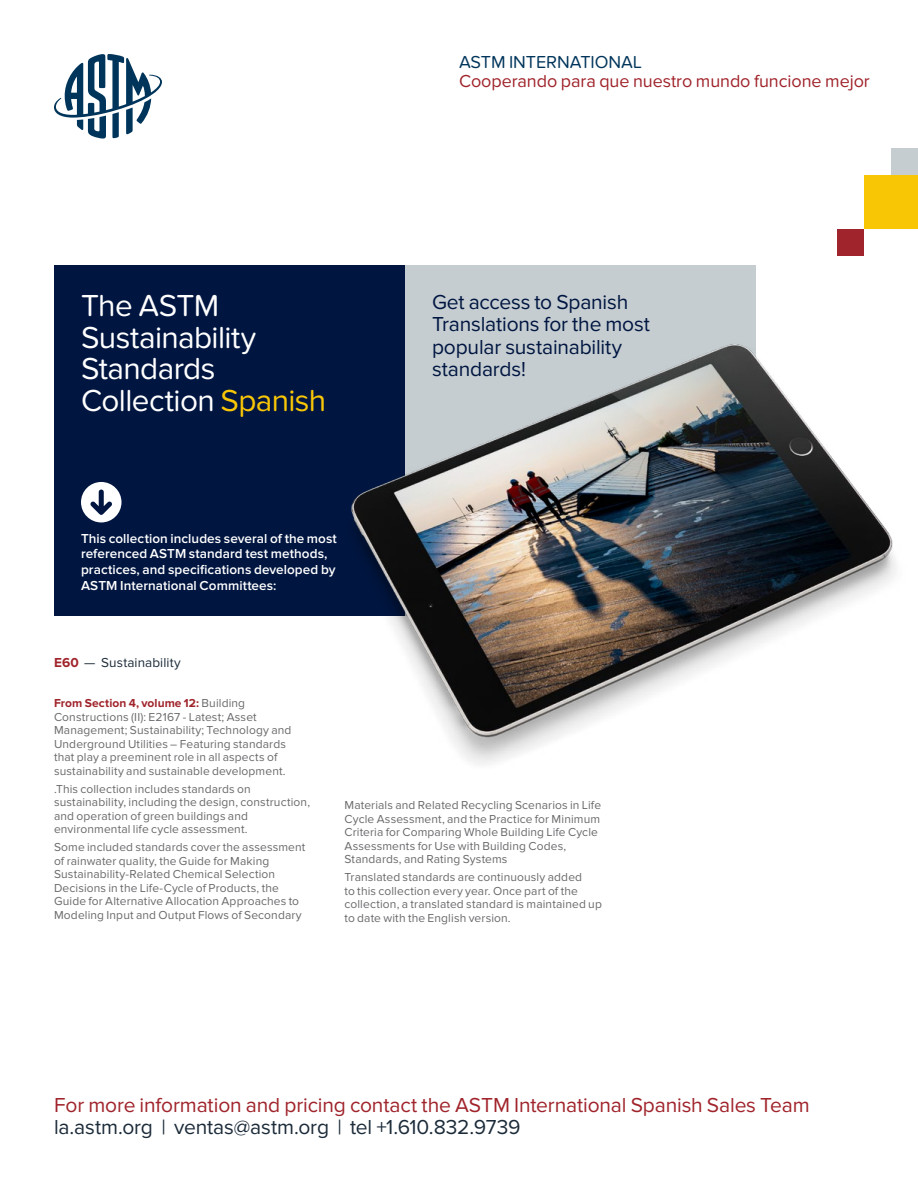
<style>
.page{position:relative;width:918px;height:1188px;background:#fff}
.page>*{position:absolute;margin:0;border:0;box-sizing:border-box;transform-origin:0 0}
.Title_20_20pt_Soft_R{font:31.5px/31.5px "Proxima Nova Soft";letter-spacing:-.02em;color:#fff}
._14_15pt_Regular{font:21px/22.5px "Proxima Nova";letter-spacing:-.005em;color:#a0242b}
.Name_and_strapline_1{font:21px/22.5px "Proxima Nova";letter-spacing:-.01em;color:#001641}
.astm_org_12_13pt_Sof{font:18px/19.5px "Proxima Nova Soft";letter-spacing:-.005em;color:#a0242b}
.Body_Text_9_10_5pt_R{font:600 13.5px/15.8px "Proxima Nova";letter-spacing:.005em;color:#fff}
.Body_Text_9_10_5pt_L{font:13.5px "Proxima Nova";letter-spacing:.005em;color:#1c2b39}
.Body_Text_8_9pt_Regu{font:12px/13.5px "Proxima Nova";letter-spacing:.01em;color:#696a6d}
.s1{color:#f9c606}
.s2{color:#00355b}
.s3{font-weight:700;color:#a0242b}
.s4{color:#1c2b39}
</style>
<div class="page">
<div style="left:405px;top:265px;width:351px;height:351px;background:#c6cdd1"></div>
<div style="left:54px;top:265px;width:351px;height:351px;background:#001641"></div>
<svg style="left:54px;top:54px;width:108px;height:85px"></svg>
<svg style="left:81px;top:482px;width:41px;height:40px"></svg>
<img style="left:351px;top:344px;width:545px;height:421px">
<div style="left:864px;top:176px;width:54px;height:54px;background:#f9c606"></div>
<div style="left:837px;top:230px;width:27px;height:26px;background:#a0242b"></div>
<div style="left:891px;top:148px;width:27px;height:28px;background:#c6cdd1"></div>
<p class="Title_20_20pt_Soft_R" style="left:81px;top:291px;width:247px">The ASTM<br>Sustainability<br>Standards<br>Collection <span class="s1">Spanish</span></p>
<p class="Body_Text_9_10_5pt_R" style="left:81px;top:531px;width:257px">This collection includes several of the most referenced ASTM standard test methods, practices, and specifications developed by ASTM International Committees:</p>
<p class="astm_org_12_13pt_Sof" style="left:459px;top:52px;width:412px"><span class="s2">ASTM INTERNATIONAL<br></span>Cooperando para que nuestro mundo funcione mejor</p>
<p class="Name_and_strapline_1" style="left:432px;top:291px;width:220px">Get access to Spanish<br>Translations for the most popular sustainability standards!</p>
<p class="Body_Text_9_10_5pt_L" style="left:54px;top:655px;width:128px"><span class="s3">E60</span> — Sustainability</p>
<p class="Body_Text_8_9pt_Regu" style="left:54px;top:697px;width:239px"><span class="s3">From Section 4, volume 12:</span> Building Constructions (II): E2167 - Latest; Asset Management; Sustainability; Technology and Underground Utilities – Featuring standards that play a preeminent role in all aspects of sustainability and sustainable development.</p>
<p class="Body_Text_8_9pt_Regu" style="left:54px;top:782px;width:258px">.This collection includes standards on sustainability, including the design, construction, and operation of green buildings and environmental life cycle assessment.</p>
<p class="Body_Text_8_9pt_Regu" style="left:54px;top:841px;width:253px">Some included standards cover the assessment of rainwater quality, the Guide for Making Sustainability-Related Chemical Selection Decisions in the Life-Cycle of Products, the Guide for Alternative Allocation Approaches to Modeling Input and Output Flows of Secondary</p>
<p class="Body_Text_8_9pt_Regu" style="left:345px;top:799px;width:258px">Materials and Related Recycling Scenarios in Life Cycle Assessment, and the Practice for Minimum Criteria for Comparing Whole Building Life Cycle Assessments for Use with Building Codes, Standards, and Rating Systems</p>
<p class="Body_Text_8_9pt_Regu" style="left:345px;top:871px;width:259px">Translated standards are continuously added<br>to this collection every year. Once part of the collection, a translated standard is maintained up to date with the English version.</p>
<p class="_14_15pt_Regular" style="left:54px;top:1094px;width:757px">For more information and pricing contact the ASTM International Spanish Sales Team <span class="s4">la.astm.org | ventas@astm.org | tel +1.610.832.9739</span></p>
</div>
